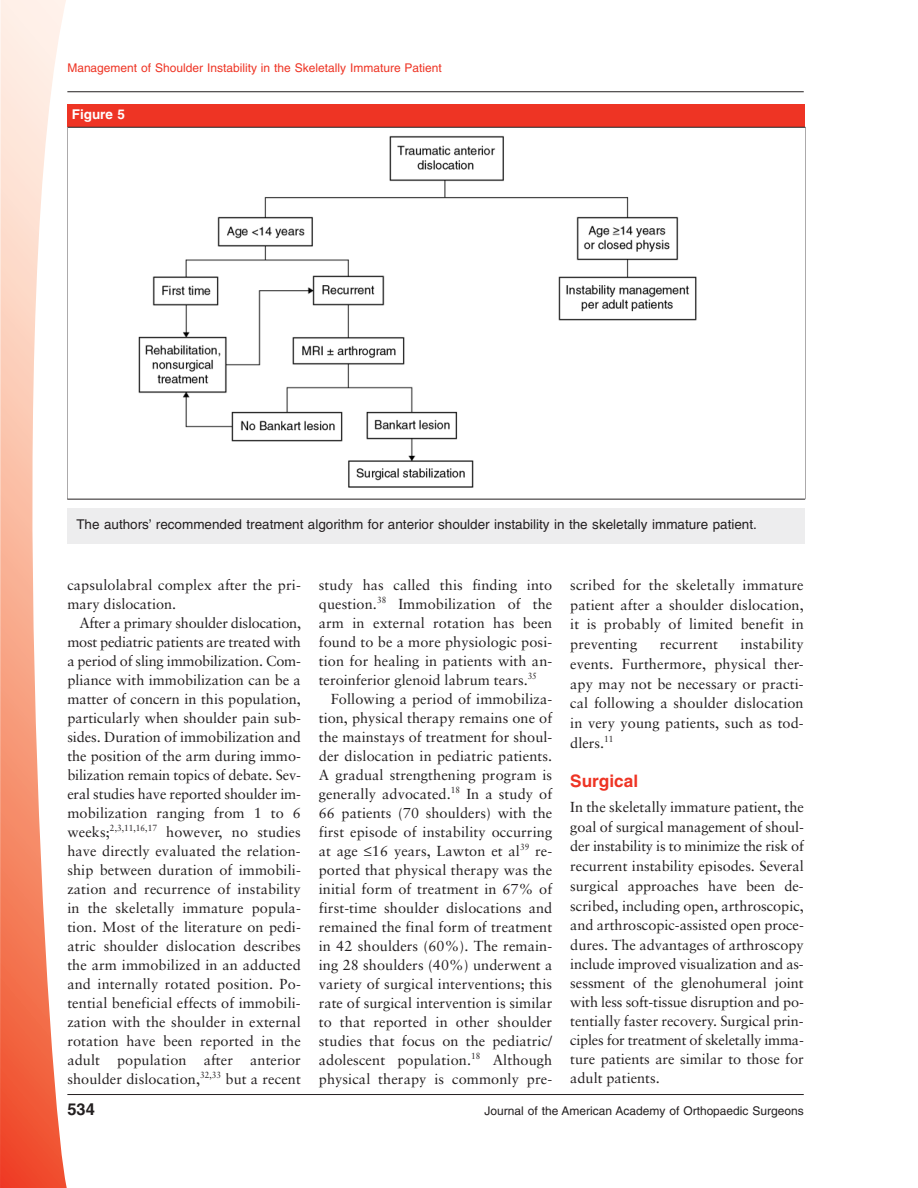
<style>
.page{position:relative;width:918px;height:1188px;background:#fff}
.page>*{position:absolute;margin:0;border:0;box-sizing:border-box;transform-origin:0 0}
.t1{font:700 17.25px "Helvetica";color:#ee3424}
.t2{font:700 16.5px "Helvetica";color:#231f20}
.t3{font:14.55px/19px "Sabon";letter-spacing:.005em;color:#231f20;text-align:justify}
.t4{font:13.5px "Helvetica";color:#231f20}
.t5{font:700 13.5px "Helvetica";color:#fff}
.t6{font:12px "Helvetica";color:#ee3424}
.t7{font:12px "Helvetica";color:#231f20}
</style>
<div class="page">
<svg style="left:0;top:0;width:68px;height:1188px"></svg>
<div style="left:67px;top:508px;width:738px;height:36px;background:#ededee"></div>
<div style="left:67px;top:105px;width:738px;height:22px;background:#ee3424"></div>
<img style="left:68px;top:135px;width:737px;height:364px">
<hr style="left:67px;top:127px;width:1px;height:372px;background:#231f20">
<hr style="left:68px;top:127px;width:737px;height:1px;background:#231f20">
<hr style="left:805px;top:127px;width:1px;height:372px;background:#231f20">
<hr style="left:67px;top:499px;width:738px;height:1px;background:#231f20">
<hr style="left:67px;top:91px;width:737px;height:1px;background:#231f20">
<hr style="left:67px;top:1094px;width:737px;height:1px;background:#231f20">
<p class="t6" style="left:67px;top:63px;width:376px">Management of Shoulder Instability in the Skeletally Immature Patient</p>
<p class="t5" style="left:72px;top:109px;width:55px">Figure 5</p>
<p class="t4" style="left:76px;top:520px;width:682px">The authors’ recommended treatment algorithm for anterior shoulder instability in the skeletally immature patient.</p>
<p class="t3" style="left:67px;top:577px;width:235px">capsulolabral complex after the pri&shy;mary dislocation.</p>
<p class="t3" style="left:67px;top:615px;width:235px;text-indent:12px">After a primary shoulder dislocation, most pediatric patients are treated with a period of sling immobilization. Com&shy;pliance with immobilization can be a matter of concern in this population, particularly when shoulder pain sub&shy;sides. Duration of immobilization and the position of the arm during immo&shy;bilization remain topics of debate. Sev&shy;eral studies have reported shoulder im&shy;mobilization ranging from 1 to 6 weeks;<sup>2,3,11,16,17</sup> however, no studies have directly evaluated the relation&shy;ship between duration of immobili&shy;zation and recurrence of instability in the skeletally immature popula&shy;tion. Most of the literature on pedi&shy;atric shoulder dislocation describes the arm immobilized in an adducted and internally rotated position. Po&shy;tential beneficial effects of immobili&shy;zation with the shoulder in external rotation have been reported in the adult population after anterior shoulder dislocation,<sup>32,33</sup> but a recent</p>
<p class="t3" style="left:319px;top:577px;width:235px">study has called this finding into question.<sup>38</sup> Immobilization of the arm in external rotation has been found to be a more physiologic posi&shy;tion for healing in patients with an&shy;teroinferior glenoid labrum tears.<sup>35</sup></p>
<p class="t3" style="left:319px;top:691px;width:235px;text-indent:12px">Following a period of immobiliza&shy;tion, physical therapy remains one of the mainstays of treatment for shoul&shy;der dislocation in pediatric patients.<br>A gradual strengthening program is generally advocated.<sup>18</sup> In a study of 66 patients (70 shoulders) with the first episode of instability occurring at age ≤16 years, Lawton et al<sup>39</sup> re&shy;ported that physical therapy was the initial form of treatment in 67% of first-time shoulder dislocations and remained the final form of treatment in 42 shoulders (60%). The remain&shy;ing 28 shoulders (40%) underwent a variety of surgical interventions; this rate of surgical intervention is similar to that reported in other shoulder studies that focus on the pediatric/ adolescent population.<sup>18</sup> Although physical therapy is commonly pre-</p>
<p class="t3" style="left:570px;top:576px;width:235px;line-height:19.8px">scribed for the skeletally immature patient after a shoulder dislocation, it is probably of limited benefit in preventing</p>
<p class="t3" style="left:570px;top:635px;width:235px;line-height:19.8px;text-indent:170px">instability events. Furthermore, physical ther&shy;apy may not be necessary or practi&shy;cal following a shoulder dislocation in very young patients, such as tod&shy;dlers.<sup>11</sup></p>
<p class="t1" style="left:570px;top:775px;width:69px">Surgical</p>
<p class="t3" style="left:570px;top:798px;width:235px">In the skeletally immature patient, the goal of surgical management of shoul&shy;der instability is to minimize the risk of recurrent instability episodes. Several surgical approaches have been de&shy;scribed, including open, arthroscopic, and arthroscopic-assisted open proce&shy;dures. The advantages of arthroscopy include improved visualization and as&shy;sessment of the glenohumeral joint with less soft-tissue disruption and po&shy;tentially faster recovery. Surgical prin&shy;ciples for treatment of skeletally imma&shy;ture patients are similar to those for adult patients.</p>
<p class="t3" style="left:660px;top:636px;width:60px">recurrent</p>
<p class="t2" style="left:67px;top:1103px;width:29px">534</p>
<p class="t7" style="left:484px;top:1107px;width:321px">Journal of the American Academy of Orthopaedic Surgeons</p>
</div>
